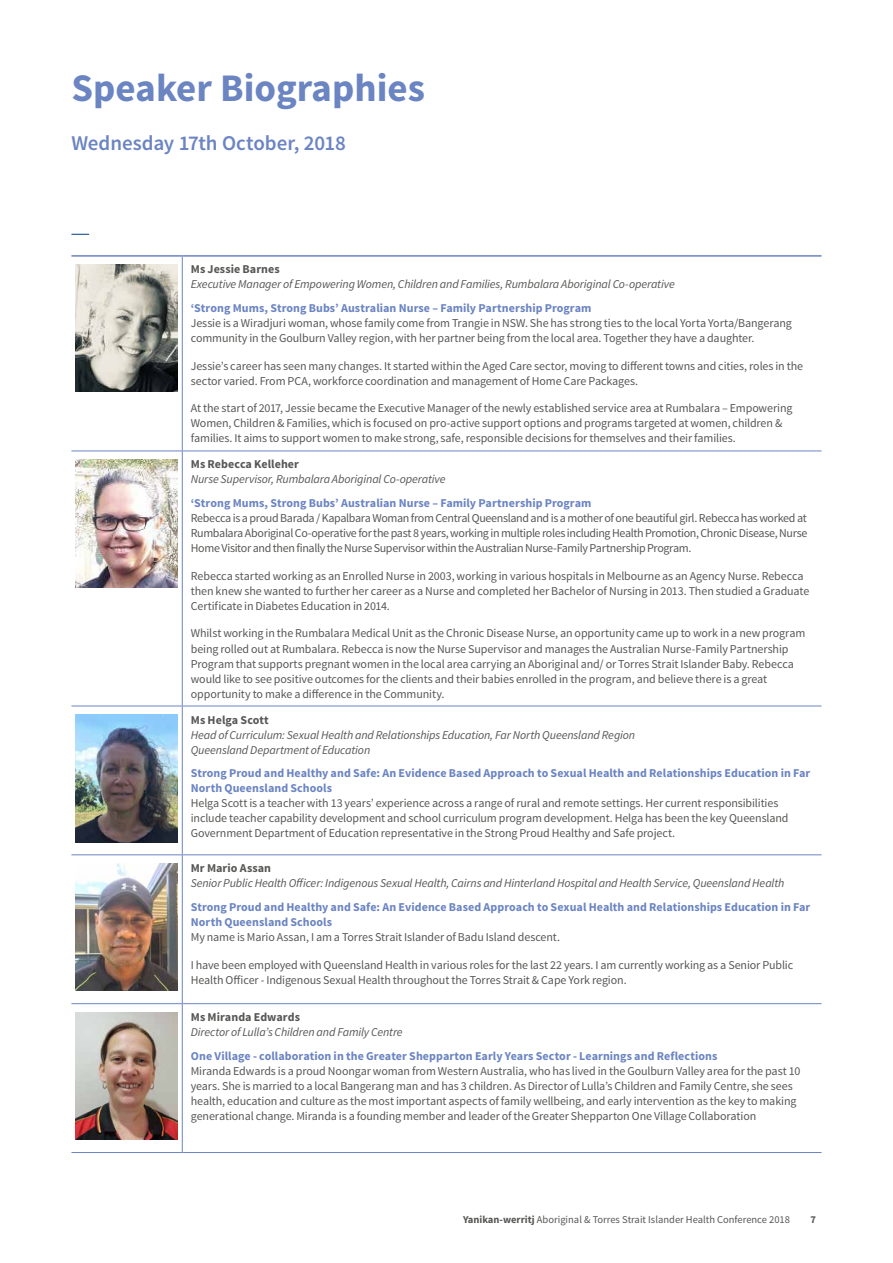
<style>
.page{position:relative;width:893px;height:1263px;background:#fff}
.page>*{position:absolute;margin:0;border:0;box-sizing:border-box;transform-origin:0 0}
.t1{font:700 39px "Source Sans Pro";color:#6b84c2}
.t2{font:600 21px "Source Sans Pro";letter-spacing:-.005em;color:#6b84c2}
.t3{font:12px/15px "Source Sans Pro";letter-spacing:-.01em;color:#575756}
.t4{font:700 12px/15px "Source Sans Pro";letter-spacing:.005em;color:#6b84c2}
.t5{font:italic 12px/15px "Source Sans Pro";letter-spacing:-.01em;color:#575756}
.t6{font:700 12px "Source Sans Pro";letter-spacing:.005em;color:#575756}
.t7{font:10.5px "Source Sans Pro";color:#575756}
.t8{font:700 10.5px "Source Sans Pro";color:#575756}
.s1{font-weight:700}
</style>
<div class="page">
<svg style="left:71px;top:234px;width:18px;height:1px"></svg>
<hr style="left:182px;top:257px;width:1px;height:194px;background:#6b84c2">
<hr style="left:182px;top:451px;width:1px;height:255px;background:#6b84c2">
<hr style="left:182px;top:706px;width:1px;height:148px;background:#6b84c2">
<hr style="left:182px;top:855px;width:1px;height:148px;background:#6b84c2">
<hr style="left:182px;top:1004px;width:1px;height:148px;background:#6b84c2">
<hr style="left:71px;top:451px;width:111px;height:1px;background:#6b84c2">
<hr style="left:71px;top:706px;width:111px;height:1px;background:#6b84c2">
<hr style="left:71px;top:854px;width:111px;height:1px;background:#6b84c2">
<hr style="left:71px;top:1003px;width:111px;height:1px;background:#6b84c2">
<hr style="left:71px;top:1152px;width:111px;height:1px;background:#6b84c2">
<hr style="left:182px;top:451px;width:639px;height:1px;background:#6b84c2">
<hr style="left:182px;top:706px;width:639px;height:1px;background:#6b84c2">
<hr style="left:182px;top:854px;width:639px;height:1px;background:#6b84c2">
<hr style="left:182px;top:1003px;width:639px;height:1px;background:#6b84c2">
<hr style="left:182px;top:1152px;width:639px;height:1px;background:#6b84c2">
<hr style="left:71px;top:255px;width:111px;height:2px;background:#6b84c2">
<hr style="left:182px;top:255px;width:639px;height:2px;background:#6b84c2">
<img style="left:76px;top:264px;width:102px;height:128px">
<img style="left:76px;top:459px;width:102px;height:128px">
<img style="left:76px;top:714px;width:102px;height:128px">
<img style="left:76px;top:863px;width:102px;height:128px">
<img style="left:76px;top:1012px;width:102px;height:128px">
<h1 class="t1" style="left:71px;top:63px;width:355px">Speaker Biographies</h1>
<h2 class="t2" style="left:71px;top:129px;width:276px">Wednesday 17th October, 2018</h2>
<p class="t6" style="left:191px;top:262px;width:91px">Ms Jessie Barnes</p>
<p class="t5" style="left:191px;top:277px;width:485px">Executive Manager of Empowering Women, Children and Families, Rumbalara Aboriginal Co-operative</p>
<p class="t4" style="left:191px;top:301px;width:402px">‘Strong Mums, Strong Bubs’ Australian Nurse – Family Partnership Program</p>
<p class="t3" style="left:191px;top:316px;width:603px">Jessie is a Wiradjuri woman, whose family come from Trangie in NSW. She has strong ties to the local Yorta Yorta/Bangerang community in the Goulburn Valley region, with her partner being from the local area. Together they have a daughter.</p>
<p class="t3" style="left:191px;top:358px;width:614px">Jessie’s career has seen many changes. It started within the Aged Care sector, moving to different towns and cities, roles in the sector varied. From PCA, workforce coordination and management of Home Care Packages.</p>
<p class="t3" style="left:191px;top:401px;width:603px">At the start of 2017, Jessie became the Executive Manager of the newly established service area at Rumbalara – Empowering<br>Women, Children &amp; Families, which is focused on pro-active support options and programs targeted at women, children &amp; families. It aims to support women to make strong, safe, responsible decisions for themselves and their families.</p>
<p class="t6" style="left:191px;top:457px;width:110px">Ms Rebecca Kelleher</p>
<p class="t5" style="left:191px;top:472px;width:256px">Nurse Supervisor, Rumbalara Aboriginal Co-operative</p>
<p class="t4" style="left:191px;top:496px;width:402px">‘Strong Mums, Strong Bubs’ Australian Nurse – Family Partnership Program</p>
<p class="t3" style="left:191px;top:511px;width:618px;text-align:justify">Rebecca is a proud Barada / Kapalbara Woman from Central Queensland and is a mother of one beautiful girl. Rebecca has worked at Rumbalara Aboriginal Co-operative for the past 8 years, working in multiple roles including Health Promotion, Chronic Disease, Nurse Home Visitor and then finally the Nurse Supervisor within the Australian Nurse-Family Partnership Program.</p>
<p class="t3" style="left:191px;top:568px;width:620px">Rebecca started working as an Enrolled Nurse in 2003, working in various hospitals in Melbourne as an Agency Nurse. Rebecca then knew she wanted to further her career as a Nurse and completed her Bachelor of Nursing in 2013. Then studied a Graduate<br>Certificate in Diabetes Education in 2014.</p>
<p class="t3" style="left:191px;top:626px;width:616px">Whilst working in the Rumbalara Medical Unit as the Chronic Disease Nurse, an opportunity came up to work in a new program being rolled out at Rumbalara. Rebecca is now the Nurse Supervisor and manages the Australian Nurse-Family Partnership Program that supports pregnant women in the local area carrying an Aboriginal and/ or Torres Strait Islander Baby. Rebecca would like to see positive outcomes for the clients and their babies enrolled in the program, and believe there is a great opportunity to make a difference in the Community.</p>
<p class="t6" style="left:191px;top:712px;width:80px">Ms Helga Scott</p>
<p class="t5" style="left:191px;top:727px;width:446px">Head of Curriculum: Sexual Health and Relationships Education, Far North Queensland Region<br>Queensland Department of Education</p>
<p class="t4" style="left:191px;top:766px;width:621px">Strong Proud and Healthy and Safe: An Evidence Based Approach to Sexual Health and Relationships Education in Far<br>North Queensland Schools</p>
<p class="t3" style="left:191px;top:796px;width:599px">Helga Scott is a teacher with 13 years’ experience across a range of rural and remote settings. Her current responsibilities include teacher capability development and school curriculum program development. Helga has been the key Queensland<br>Government Department of Education representative in the Strong Proud Healthy and Safe project.</p>
<p class="t6" style="left:191px;top:861px;width:82px">Mr Mario Assan</p>
<p class="t5" style="left:191px;top:876px;width:595px">Senior Public Health Officer: Indigenous Sexual Health, Cairns and Hinterland Hospital and Health Service, Queensland Health</p>
<p class="t4" style="left:191px;top:900px;width:621px">Strong Proud and Healthy and Safe: An Evidence Based Approach to Sexual Health and Relationships Education in Far<br>North Queensland Schools</p>
<p class="t3" style="left:191px;top:929px;width:371px">My name is Mario Assan, I am a Torres Strait Islander of Badu Island descent.</p>
<p class="t3" style="left:191px;top:957px;width:604px">I have been employed with Queensland Health in various roles for the last 22 years. I am currently working as a Senior Public<br>Health Officer - Indigenous Sexual Health throughout the Torres Strait &amp; Cape York region.</p>
<p class="t6" style="left:191px;top:1009px;width:111px">Ms Miranda Edwards</p>
<p class="t5" style="left:191px;top:1025px;width:213px">Director of Lulla’s Children and Family Centre</p>
<p class="t4" style="left:191px;top:1049px;width:528px">One Village - collaboration in the Greater Shepparton Early Years Sector - Learnings and Reflections</p>
<p class="t3" style="left:191px;top:1063px;width:611px">Miranda Edwards is a proud Noongar woman from Western Australia, who has lived in the Goulburn Valley area for the past 10 years. She is married to a local Bangerang man and has 3 children. As Director of Lulla’s Children and Family Centre, she sees health, education and culture as the most important aspects of family wellbeing, and early intervention as the key to making generational change. Miranda is a founding member and leader of the Greater Shepparton One Village Collaboration</p>
<p class="t7" style="left:463px;top:1213px;width:328px"><span class="s1">Yanikan-werritj</span> Aboriginal &amp; Torres Strait Islander Health Conference 2018</p>
<p class="t8" style="left:811px;top:1213px;width:7px">7</p>
</div>
